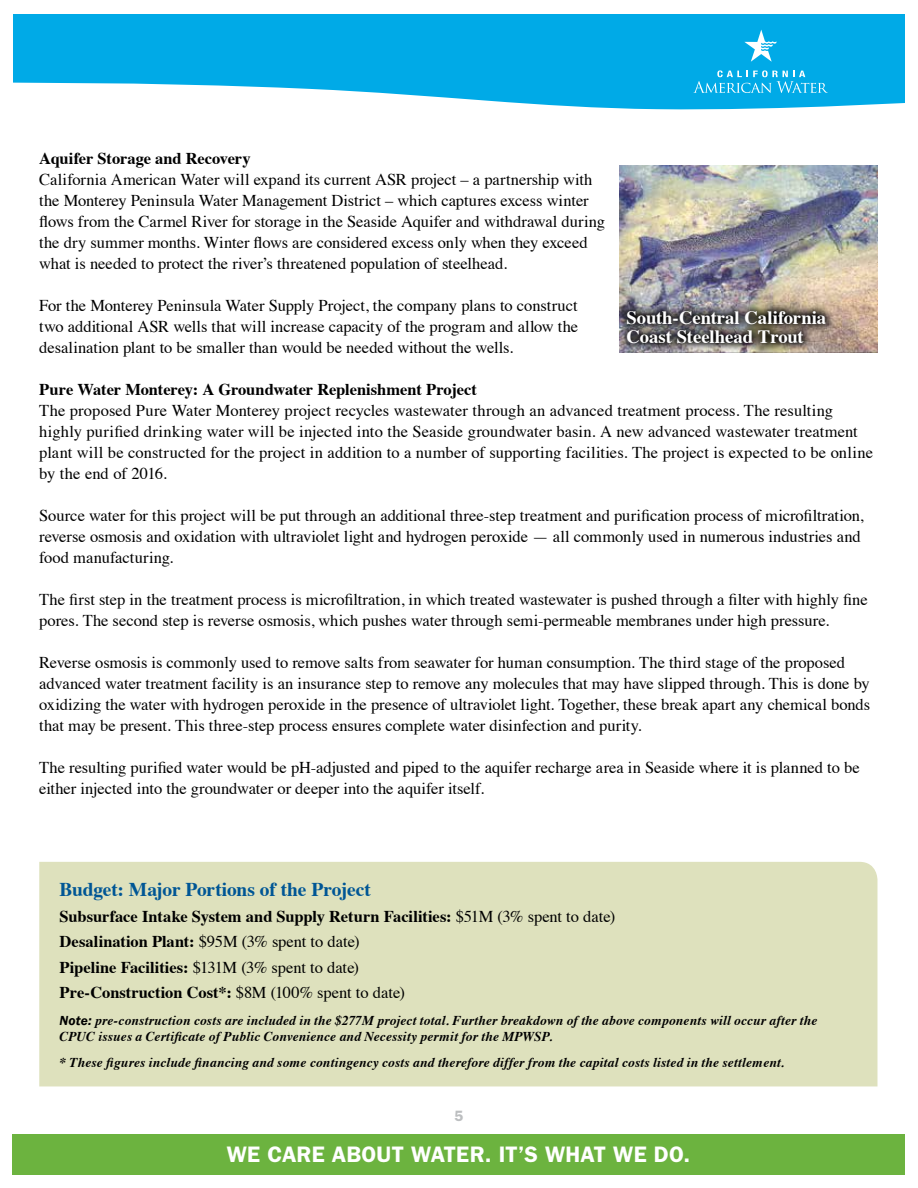
<style>
.page{position:relative;width:918px;height:1188px;background:#fff}
.page>*{position:absolute;margin:0;border:0;box-sizing:border-box;transform-origin:0 0}
.t1{font:600 22.5px "ITC Franklin Gothic Std";letter-spacing:.01em;color:#fff}
.t2{font:700 19.5px "Times";letter-spacing:-.01em;color:#005695}
.t3{font:700 18.75px/19.5px "Times";letter-spacing:-.005em;color:#fff}
.t4{font:16.5px/21px "Times";color:#000}
.t5{font:700 16.5px/25.5px "Times";letter-spacing:-.005em;color:#000}
.t6{font:600 15px "ITC Franklin Gothic Std";color:#bcbec0}
.t7{font:italic 700 13.5px/16.2px "Times";letter-spacing:.01em;color:#000}
.s1{font-weight:400}
.s2{font-family:"Franklin Gothic LT";font-weight:600}
</style>
<div class="page">
<svg style="left:14px;top:14px;width:890px;height:96px;fill:#00aae7"></svg>
<svg style="left:693px;top:70px;width:135px;height:23px"></svg>
<svg style="left:744px;top:30px;width:32px;height:32px"></svg>
<div style="left:12px;top:1134px;width:892px;height:40px;background:#6cb33f"></div>
<div style="left:39px;top:862px;width:838px;height:224px;background:#dee1bd"></div>
<img style="left:619px;top:165px;width:259px;height:187px">
<img style="left:619px;top:301px;width:217px;height:52px">
<p class="t5" style="left:39px;top:143px;width:213px">Aquifer Storage and Recovery</p>
<p class="t4" style="left:39px;top:167px;width:567px">California American Water will expand its current ASR project – a partnership with the Monterey Peninsula Water Management District – which captures excess winter flows from the Carmel River for storage in the Seaside Aquifer and withdrawal during the dry summer months. Winter flows are considered excess only when they exceed what is needed to protect the river’s threatened population of steelhead.</p>
<p class="t4" style="left:39px;top:293px;width:541px;text-align:justify">For the Monterey Peninsula Water Supply Project, the company plans to construct two additional ASR wells that will increase capacity of the program and allow the desalination plant to be smaller than would be needed without the wells.</p>
<p class="t5" style="left:39px;top:375px;width:439px">Pure Water Monterey: A Groundwater Replenishment Project</p>
<p class="t4" style="left:39px;top:398px;width:835px">The proposed Pure Water Monterey project recycles wastewater through an advanced treatment process. The resulting highly purified drinking water will be injected into the Seaside groundwater basin. A new advanced wastewater treatment plant will be constructed for the project in addition to a number of supporting facilities. The project is expected to be online by the end of 2016.</p>
<p class="t4" style="left:39px;top:503px;width:826px">Source water for this project will be put through an additional three-step treatment and purification process of microfiltration, reverse osmosis and oxidation with ultraviolet light and hydrogen peroxide — all commonly used in numerous industries and food manufacturing.</p>
<p class="t4" style="left:39px;top:587px;width:830px">The first step in the treatment process is microfiltration, in which treated wastewater is pushed through a filter with highly fine pores. The second step is reverse osmosis, which pushes water through semi-permeable membranes under high pressure.</p>
<p class="t4" style="left:39px;top:650px;width:833px">Reverse osmosis is commonly used to remove salts from seawater for human consumption. The third stage of the proposed advanced water treatment facility is an insurance step to remove any molecules that may have slipped through. This is done by oxidizing the water with hydrogen peroxide in the presence of ultraviolet light. Together, these break apart any chemical bonds that may be present. This three-step process ensures complete water disinfection and purity.</p>
<p class="t4" style="left:39px;top:755px;width:822px">The resulting purified water would be pH-adjusted and piped to the aquifer recharge area in Seaside where it is planned to be either injected into the groundwater or deeper into the aquifer itself.</p>
<p class="t3" style="left:627px;top:306px;width:201px">South-Central California<br>Coast Steelhead Trout</p>
<p class="t2" style="left:60px;top:871px;width:313px">Budget: Major Portions of the Project</p>
<p class="t5" style="left:60px;top:902px;width:557px">Subsurface Intake System and Supply Return Facilities: <span class="s1">$51M (3% spent to date)<br></span>Desalination Plant: <span class="s1">$95M (3% spent to date)<br></span>Pipeline Facilities: <span class="s1">$131M (3% spent to date)<br></span>Pre-Construction Cost*: <span class="s1">$8M (100% spent to date)</span></p>
<p class="t7" style="left:60px;top:1011px;width:759px"><span class="s2">Note:</span> pre-construction costs are included in the $277M project total. Further breakdown of the above components will occur after the<br>CPUC issues a Certificate of Public Convenience and Necessity permit for the MPWSP.</p>
<p class="t7" style="left:60px;top:1053px;width:726px">* These figures include financing and some contingency costs and therefore differ from the capital costs listed in the settlement.</p>
<p class="t6" style="left:455px;top:1107px;width:10px">5</p>
<h1 class="t1" style="left:227px;top:1141px;width:465px">WE CARE ABOUT WATER. IT’S WHAT WE DO.</h1>
</div>
